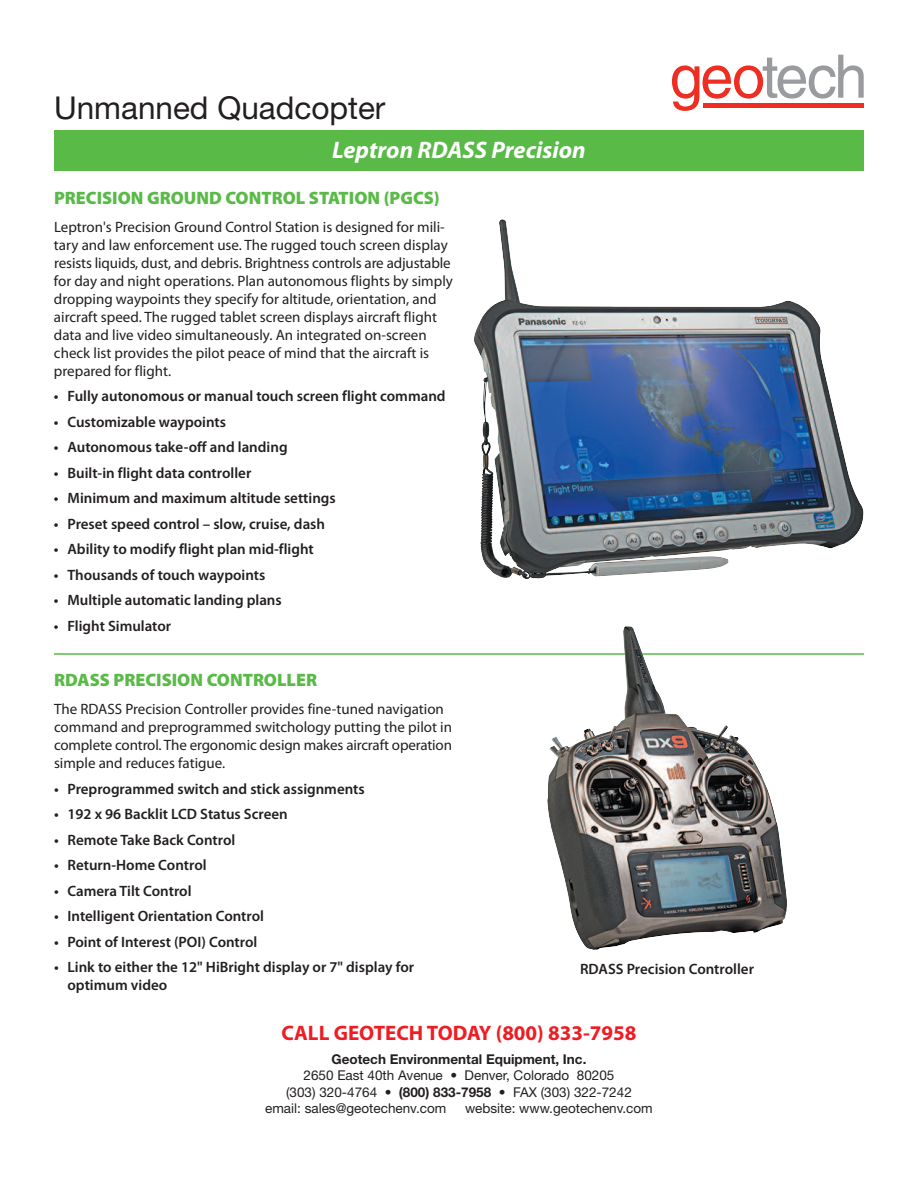
<style>
.page{position:relative;width:918px;height:1188px;background:#fff}
.page>*{position:absolute;margin:0;border:0;box-sizing:border-box;transform-origin:0 0}
.t1{font:31.5px "Helvetica Neue";color:#231f20}
.t2{font:italic 700 24px "Myriad Pro";color:#fff}
.t3{font:700 21px "Myriad Pro";color:#ee1d23}
.t4{font:900 18px "Myriad Pro";color:#59ba47}
.t5{font:15px/18px "Myriad Pro";color:#231f20}
.t6{font:600 15px/18px "Myriad Pro";color:#231f20}
.t7{font:13.5px "Helvetica Neue";color:#231f20}
.t8{font:700 13.5px "Helvetica Neue";color:#231f20}
.s1{font-weight:700}
</style>
<div class="page">
<svg style="left:672px;top:55px;width:192px;height:56px"></svg>
<div style="left:703px;top:103px;width:161px;height:5px;background:#ee2e22"></div>
<div style="left:54px;top:130px;width:810px;height:41px;background:#59ba47"></div>
<hr style="left:54px;top:653px;width:810px;height:2px;background:#59ba47">
<img style="left:498px;top:300px;width:366px;height:279px">
<img style="left:547px;top:714px;width:240px;height:236px">
<h1 class="t1" style="left:54px;top:96px;width:333px">Unmanned Quadcopter</h1>
<h2 class="t2" style="left:332px;top:140px;width:255px">Leptron RDASS Precision</h2>
<p class="t4" style="left:54px;top:191px;width:387px">PRECISION GROUND CONTROL STATION (PGCS)</p>
<p class="t5" style="left:54px;top:219px;width:400px">Leptron's Precision Ground Control Station is designed for mili&shy;tary and law enforcement use. The rugged touch screen display resists liquids, dust, and debris. Brightness controls are adjustable for day and night operations. Plan autonomous flights by simply dropping waypoints they specify for altitude, orientation, and aircraft speed. The rugged tablet screen displays aircraft flight data and live video simultaneously. An integrated on-screen check list provides the pilot peace of mind that the aircraft is prepared for flight.</p>
<p class="t6" style="left:54px;top:389px;width:393px">• Fully autonomous or manual touch screen flight command</p>
<p class="t6" style="left:54px;top:414px;width:174px">• Customizable waypoints</p>
<p class="t6" style="left:54px;top:440px;width:235px">• Autonomous take-off and landing</p>
<p class="t6" style="left:54px;top:465px;width:199px">• Built-in flight data controller</p>
<p class="t6" style="left:54px;top:491px;width:283px">• Minimum and maximum altitude settings</p>
<p class="t6" style="left:54px;top:516px;width:273px">• Preset speed control – slow, cruise, dash</p>
<p class="t6" style="left:54px;top:542px;width:261px">• Ability to modify flight plan mid-flight</p>
<p class="t6" style="left:54px;top:567px;width:213px">• Thousands of touch waypoints</p>
<p class="t6" style="left:54px;top:593px;width:229px">• Multiple automatic landing plans</p>
<p class="t6" style="left:54px;top:618px;width:119px">• Flight Simulator</p>
<p class="t4" style="left:54px;top:673px;width:265px">RDASS PRECISION CONTROLLER</p>
<p class="t5" style="left:54px;top:701px;width:400px">The RDASS Precision Controller provides fine-tuned navigation command and preprogrammed switchology putting the pilot in complete control. The ergonomic design makes aircraft operation simple and reduces fatigue.</p>
<p class="t6" style="left:54px;top:781px;width:312px">• Preprogrammed switch and stick assignments</p>
<p class="t6" style="left:54px;top:806px;width:235px">• 192 x 96 Backlit LCD Status Screen</p>
<p class="t6" style="left:54px;top:832px;width:183px">• Remote Take Back Control</p>
<p class="t6" style="left:54px;top:857px;width:154px">• Return-Home Control</p>
<p class="t6" style="left:54px;top:883px;width:139px">• Camera Tilt Control</p>
<p class="t6" style="left:54px;top:908px;width:212px">• Intelligent Orientation Control</p>
<p class="t6" style="left:54px;top:934px;width:205px">• Point of Interest (POI) Control</p>
<p class="t6" style="left:67px;top:959px;width:348px;text-indent:-13px">• Link to either the 12" HiBright display or 7" display for optimum video</p>
<p class="t6" style="left:580px;top:961px;width:175px">RDASS Precision Controller</p>
<h3 class="t3" style="left:282px;top:1025px;width:356px">CALL GEOTECH TODAY (800) 833-7958</h3>
<p class="t8" style="left:332px;top:1055px;width:256px">Geotech Environmental Equipment, Inc.</p>
<p class="t7" style="left:304px;top:1071px;width:312px">2650 East 40th Avenue • Denver, Colorado 80205</p>
<p class="t7" style="left:286px;top:1087px;width:347px">(303) 320-4764 • <span class="s1">(800) 833-7958</span> • FAX (303) 322-7242</p>
<p class="t7" style="left:265px;top:1103px;width:183px">email: sales@geotechenv.com</p>
<p class="t7" style="left:465px;top:1103px;width:189px">website: www.geotechenv.com</p>
</div>
